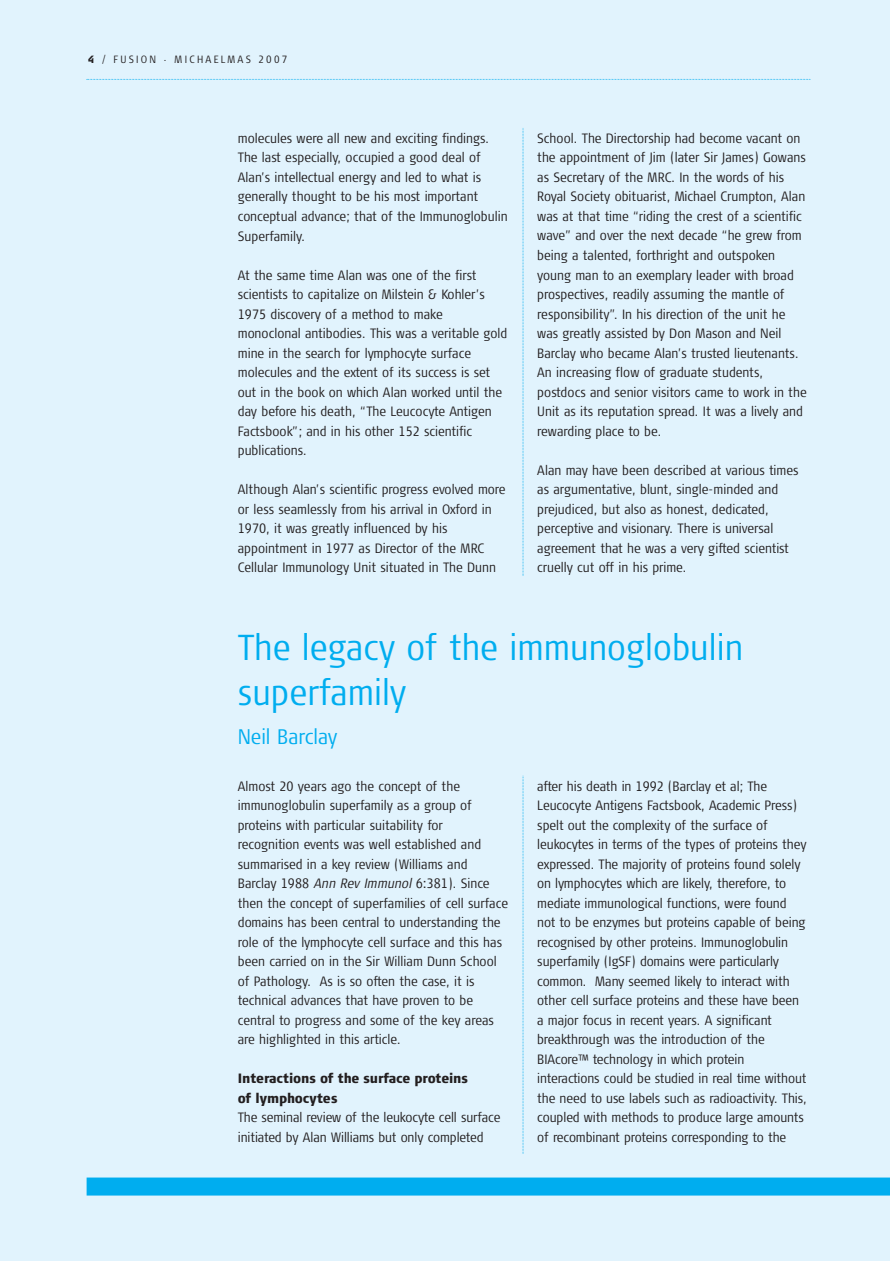
<style>
.page{position:relative;width:890px;height:1261px;background:#fff}
.page>*{position:absolute;margin:0;border:0;box-sizing:border-box;transform-origin:0 0}
.t1{font:300 36px/45px "Signa Cond Column";color:#00adef}
.t2{font:300 21px "Signa Cond Column";color:#00adef}
.t3{font:300 13.5px/19.5px "Signa Cond Column";color:#231f20}
.t4{font:900 13.5px/19.5px "Signa Cond Column";letter-spacing:-.005em;color:#231f20}
.t5{font:300 10.5px "Signa Cond Column";letter-spacing:.21em;color:#231f20}
.s1{font-weight:900}
.s2{font-style:italic}
</style>
<div class="page">
<div style="left:0;top:0;width:890px;height:1260px;background:#e1f3fd"></div>
<p class="t5" style="left:88px;top:56px;width:201px"><span class="s1">4</span> / FUSION . MICHAELMAS 2007</p>
<p class="t3" style="left:238px;top:130px;width:271px">molecules were all new and exciting findings.<br>The last especially, occupied a good deal of Alan’s intellectual energy and led to what is generally thought to be his most important conceptual advance; that of the Immunoglobulin Superfamily.</p>
<p class="t3" style="left:238px;top:266px;width:271px">At the same time Alan was one of the first scientists to capitalize on Milstein &amp; Kohler’s 1975 discovery of a method to make monoclonal antibodies. This was a veritable gold mine in the search for lymphocyte surface molecules and the extent of its success is set out in the book on which Alan worked until the day before his death, “The Leucocyte Antigen Factsbook”; and in his other 152 scientific publications.</p>
<p class="t3" style="left:238px;top:481px;width:269px">Although Alan’s scientific progress evolved more or less seamlessly from his arrival in Oxford in 1970, it was greatly influenced by his appointment in 1977 as Director of the MRC Cellular Immunology Unit situated in The Dunn</p>
<p class="t3" style="left:537px;top:130px;width:271px">School. The Directorship had become vacant on the appointment of Jim (later Sir James) Gowans as Secretary of the MRC. In the words of his Royal Society obituarist, Michael Crumpton, Alan was at that time “riding the crest of a scientific wave” and over the next decade “he grew from being a talented, forthright and outspoken young man to an exemplary leader with broad prospectives, readily assuming the mantle of responsibility”. In his direction of the unit he was greatly assisted by Don Mason and Neil Barclay who became Alan’s trusted lieutenants.<br>An increasing flow of graduate students, postdocs and senior visitors came to work in the Unit as its reputation spread. It was a lively and rewarding place to be.</p>
<p class="t3" style="left:537px;top:461px;width:263px">Alan may have been described at various times as argumentative, blunt, single-minded and prejudiced, but also as honest, dedicated, perceptive and visionary. There is universal agreement that he was a very gifted scientist cruelly cut off in his prime.</p>
<h1 class="t1" style="left:238px;top:627px;width:507px">The legacy of the immunoglobulin superfamily</h1>
<h2 class="t2" style="left:238px;top:728px;width:101px">Neil Barclay</h2>
<p class="t3" style="left:238px;top:777px;width:272px">Almost 20 years ago the concept of the immunoglobulin superfamily as a group of proteins with particular suitability for<br>recognition events was well established and summarised in a key review (Williams and Barclay 1988 <span class="s2">Ann Rev Immunol</span> 6:381). Since then the concept of superfamilies of cell surface domains has been central to understanding the role of the lymphocyte cell surface and this has been carried on in the Sir William Dunn School of Pathology. As is so often the case, it is technical advances that have proven to be central to progress and some of the key areas are highlighted in this article.</p>
<p class="t4" style="left:238px;top:1069px;width:232px">Interactions of the surface proteins of lymphocytes</p>
<p class="t3" style="left:238px;top:1109px;width:264px">The seminal review of the leukocyte cell surface initiated by Alan Williams but only completed</p>
<p class="t3" style="left:537px;top:777px;width:271px">after his death in 1992 (Barclay et al; The Leucocyte Antigens Factsbook, Academic Press) spelt out the complexity of the surface of leukocytes in terms of the types of proteins they expressed. The majority of proteins found solely on lymphocytes which are likely, therefore, to mediate immunological functions, were found not to be enzymes but proteins capable of being recognised by other proteins. Immunoglobulin superfamily (IgSF) domains were particularly common. Many seemed likely to interact with other cell surface proteins and these have been a major focus in recent years. A significant breakthrough was the introduction of the BIAcore™ technology in which protein interactions could be studied in real time without the need to use labels such as radioactivity. This, coupled with methods to produce large amounts of recombinant proteins corresponding to the</p>
</div>
